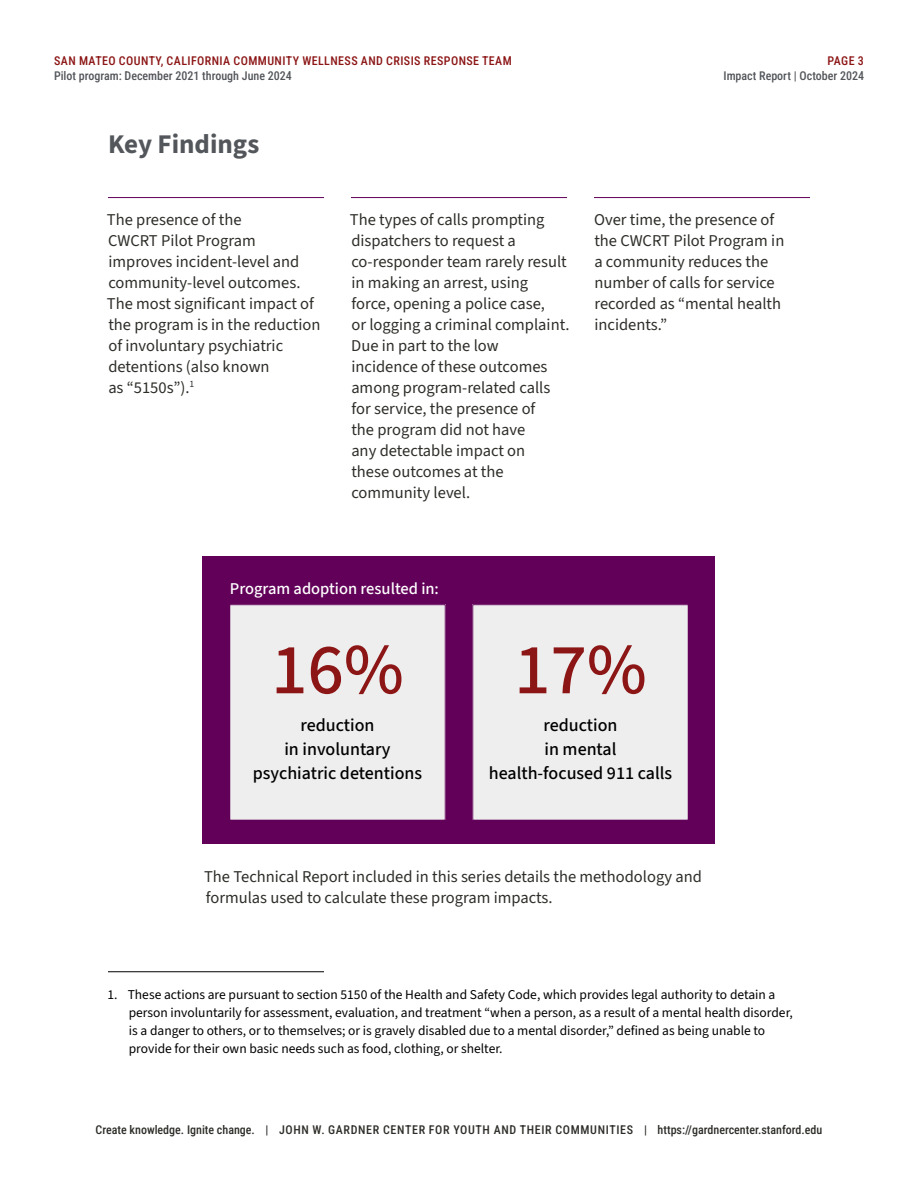
<style>
.page{position:relative;width:918px;height:1188px;background:#fff}
.page>*{position:absolute;margin:0;border:0;box-sizing:border-box;transform-origin:0 0}
.t1{font:500 72px "Source Sans 3";color:#8c1515}
.t2{font:700 27px "Source Sans 3";color:#53565a}
.t3{font:500 18px/24px "Source Sans 3";color:#000;text-align:center}
.t4{font:16.5px/21px "Source Sans 3";color:#2e2d29}
.t5{font:500 16.5px "Source Sans 3";color:#fff}
.t6{font:13.5px/18px "Source Sans 3";color:#000}
.t7{font:500 12px "Roboto Condensed";color:#2e2d29}
.t8{font:500 12px "Roboto Condensed";letter-spacing:.035em;color:#8c1515}
.t9{font:500 12px "Roboto Condensed";color:#53565a}
</style>
<div class="page">
<div style="left:202px;top:556px;width:514px;height:288px;background:#620059"></div>
<div style="left:230px;top:605px;width:215px;height:215px;background:#eee"></div>
<div style="left:230px;top:604px;width:216px;height:216px;border:1px solid #620059"></div>
<div style="left:473px;top:605px;width:215px;height:215px;background:#eee"></div>
<div style="left:472px;top:604px;width:216px;height:216px;border:1px solid #620059"></div>
<hr style="left:108px;top:197px;width:216px;height:1px;background:#620059">
<hr style="left:594px;top:197px;width:216px;height:1px;background:#620059">
<hr style="left:351px;top:197px;width:216px;height:1px;background:#620059">
<hr style="left:108px;top:971px;width:216px;height:1px;background:#000">
<p class="t8" style="left:54px;top:53px;width:459px">SAN MATEO COUNTY, CALIFORNIA COMMUNITY WELLNESS AND CRISIS RESPONSE TEAM</p>
<p class="t8" style="left:828px;top:53px;width:38px">PAGE 3</p>
<p class="t9" style="left:54px;top:67px;width:239px">Pilot program: December 2021 through June 2024</p>
<p class="t9" style="left:724px;top:67px;width:142px">Impact Report | October 2024</p>
<h2 class="t2" style="left:108px;top:126px;width:153px">Key Findings</h2>
<p class="t4" style="left:350px;top:209px;width:221px">The types of calls prompting dispatchers to request a co‑responder team rarely result in making an arrest, using<br>force, opening a police case,<br>or logging a criminal complaint.<br>Due in part to the low<br>incidence of these outcomes among program‑related calls for service, the presence of<br>the program did not have<br>any detectable impact on<br>these outcomes at the community level.</p>
<p class="t4" style="left:107px;top:209px;width:215px">The presence of the<br>CWCRT Pilot Program improves incident‑level and community‑level outcomes.<br>The most significant impact of the program is in the reduction of involuntary psychiatric detentions (also known<br>as “5150s”).<sup>1</sup></p>
<p class="t4" style="left:594px;top:209px;width:192px">Over time, the presence of the CWCRT Pilot Program in a community reduces the number of calls for service recorded as “mental health incidents.”</p>
<p class="t5" style="left:230px;top:578px;width:211px">Program adoption resulted in:</p>
<h1 class="t1" style="left:271px;top:624px;width:134px">16%</h1>
<p class="t3" style="left:253px;top:713px;width:171px">reduction<br>in involuntary psychiatric detentions</p>
<h1 class="t1" style="left:514px;top:624px;width:134px">17%</h1>
<p class="t3" style="left:489px;top:713px;width:185px">reduction<br>in mental health‑focused 911 calls</p>
<p class="t4" style="left:204px;top:866px;width:499px">The Technical Report included in this series details the methodology and formulas used to calculate these program impacts.</p>
<p class="t6" style="left:129px;top:986px;width:666px;text-indent:-21px">1. These actions are pursuant to section 5150 of the Health and Safety Code, which provides legal authority to detain a person involuntarily for assessment, evaluation, and treatment “when a person, as a result of a mental health disorder, is a danger to others, or to themselves; or is gravely disabled due to a mental disorder,” defined as being unable to provide for their own basic needs such as food, clothing, or shelter.</p>
<p class="t7" style="left:96px;top:1121px;width:728px">Create knowledge. Ignite change. | JOHN W. GARDNER CENTER FOR YOUTH AND THEIR COMMUNITIES | https://gardnercenter.stanford.edu</p>
</div>
